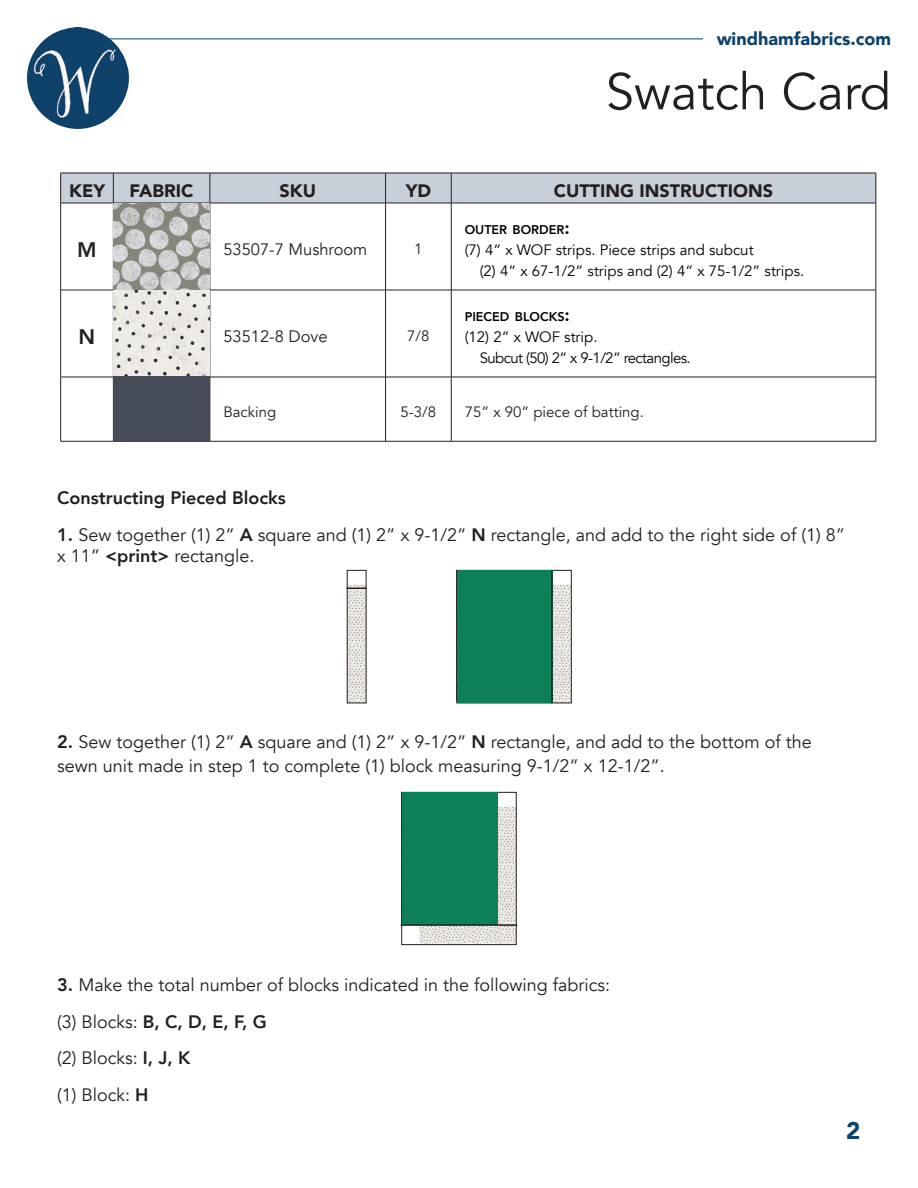
<style>
.page{position:relative;width:918px;height:1188px;background:#fff}
.page>*{position:absolute;margin:0;border:0;box-sizing:border-box;transform-origin:0 0}
.t1{font:51px "Avenir";color:#231f20}
.t2{font:900 24px "Avenir";color:#0d426a}
.t3{font:800 21px "Avenir";color:#231f20}
.t4{font:18px/21.6px "Avenir";color:#231f20}
.t5{font:800 18px "Avenir";color:#231f20}
.t6{font:900 18px "Avenir";color:#231f20}
.t7{font:900 18px "Avenir";color:#0d426a}
.t8{font:16.5px "Avenir";color:#231f20}
.t9{font:15px "Avenir";color:#000}
.t10{font:15px "Avenir";color:#231f20}
.t11{font:15px "Avenir";letter-spacing:-.04em;color:#000}
.t12{font:800 12.6px "Avenir";color:#000}
.s1{font-size:18px}
.s2{color:#fff}
.s3{font-weight:800}
.s4{font-weight:400}
</style>
<div class="page">
<img style="left:27px;top:27px;width:102px;height:102px;border-radius:51px">
<hr style="left:109px;top:39px;width:594px;height:1px;background:#0d426a">
<div style="left:61px;top:174px;width:815px;height:29px;background:#c7d0d9"></div>
<hr style="left:60px;top:173px;width:53px;height:1px;background:#231f20">
<hr style="left:60px;top:173px;width:1px;height:30px;background:#231f20">
<hr style="left:113px;top:173px;width:97px;height:1px;background:#231f20">
<hr style="left:210px;top:173px;width:176px;height:1px;background:#231f20">
<hr style="left:386px;top:173px;width:65px;height:1px;background:#231f20">
<hr style="left:451px;top:173px;width:425px;height:1px;background:#231f20">
<hr style="left:876px;top:173px;width:1px;height:30px;background:#231f20">
<hr style="left:60px;top:203px;width:1px;height:87px;background:#231f20">
<hr style="left:451px;top:203px;width:425px;height:1px;background:#231f20">
<hr style="left:60px;top:290px;width:1px;height:87px;background:#231f20">
<hr style="left:451px;top:290px;width:425px;height:1px;background:#231f20">
<hr style="left:60px;top:377px;width:1px;height:64px;background:#231f20">
<hr style="left:451px;top:377px;width:425px;height:1px;background:#231f20">
<hr style="left:876px;top:377px;width:1px;height:64px;background:#231f20">
<hr style="left:60px;top:441px;width:53px;height:1px;background:#231f20">
<hr style="left:113px;top:441px;width:97px;height:1px;background:#231f20">
<hr style="left:210px;top:441px;width:176px;height:1px;background:#231f20">
<hr style="left:386px;top:441px;width:65px;height:1px;background:#231f20">
<hr style="left:451px;top:441px;width:425px;height:1px;background:#231f20">
<hr style="left:876px;top:203px;width:1px;height:87px;background:#231f20">
<hr style="left:876px;top:290px;width:1px;height:87px;background:#231f20">
<hr style="left:113px;top:173px;width:1px;height:30px;background:#231f20">
<hr style="left:210px;top:173px;width:1px;height:30px;background:#231f20">
<hr style="left:385px;top:173px;width:1px;height:30px;background:#231f20">
<hr style="left:451px;top:173px;width:1px;height:30px;background:#231f20">
<hr style="left:60px;top:203px;width:53px;height:1px;background:#231f20">
<hr style="left:113px;top:203px;width:1px;height:87px;background:#231f20">
<hr style="left:210px;top:203px;width:176px;height:1px;background:#231f20">
<hr style="left:210px;top:203px;width:1px;height:87px;background:#231f20">
<hr style="left:386px;top:203px;width:65px;height:1px;background:#231f20">
<hr style="left:385px;top:203px;width:1px;height:87px;background:#231f20">
<hr style="left:451px;top:203px;width:1px;height:87px;background:#231f20">
<hr style="left:60px;top:290px;width:53px;height:1px;background:#231f20">
<hr style="left:113px;top:290px;width:1px;height:87px;background:#231f20">
<hr style="left:210px;top:290px;width:176px;height:1px;background:#231f20">
<hr style="left:210px;top:290px;width:1px;height:87px;background:#231f20">
<hr style="left:386px;top:290px;width:65px;height:1px;background:#231f20">
<hr style="left:385px;top:290px;width:1px;height:87px;background:#231f20">
<hr style="left:451px;top:290px;width:1px;height:87px;background:#231f20">
<hr style="left:60px;top:377px;width:53px;height:1px;background:#231f20">
<hr style="left:113px;top:377px;width:1px;height:64px;background:#231f20">
<hr style="left:210px;top:377px;width:176px;height:1px;background:#231f20">
<hr style="left:210px;top:377px;width:1px;height:64px;background:#231f20">
<hr style="left:386px;top:377px;width:65px;height:1px;background:#231f20">
<hr style="left:385px;top:377px;width:1px;height:64px;background:#231f20">
<hr style="left:451px;top:377px;width:1px;height:64px;background:#231f20">
<img style="left:114px;top:203px;width:96px;height:173px">
<div style="left:114px;top:376px;width:96px;height:66px;background:#454c58"></div>
<img style="left:419px;top:794px;width:96px;height:149px">
<div style="left:401px;top:792px;width:116px;height:153px;border:1px solid #231f20"></div>
<div style="left:402px;top:792px;width:95px;height:133px;background:#0e8058"></div>
<img style="left:553px;top:584px;width:17px;height:117px">
<div style="left:456px;top:570px;width:116px;height:133px;border:1px solid #231f20"></div>
<img style="left:349px;top:584px;width:15px;height:117px">
<div style="left:347px;top:570px;width:19px;height:133px;border:1px solid #231f20"></div>
<div style="left:457px;top:570px;width:95px;height:133px;background:#0e8058"></div>
<hr style="left:551px;top:570px;width:2px;height:133px;background:#231f20">
<svg style="left:347px;top:588px;width:20px;height:1px"></svg>
<hr style="left:401px;top:924px;width:116px;height:2px;background:#231f20">
<p class="t7" style="left:717px;top:23px;width:176px">windhamfabrics.com</p>
<h1 class="t1" style="left:606px;top:61px;width:287px">Swatch Card</h1>
<p class="t6" style="left:69px;top:175px;width:37px">KEY</p>
<p class="t6" style="left:130px;top:175px;width:66px">FABRIC</p>
<p class="t6" style="left:279px;top:175px;width:38px">SKU</p>
<p class="t6" style="left:406px;top:175px;width:27px">YD</p>
<p class="t6" style="left:554px;top:175px;width:221px">CUTTING INSTRUCTIONS</p>
<p class="t3" style="left:77px;top:233px;width:21px">M</p>
<p class="t8" style="left:223px;top:239px;width:145px">53507-7 Mushroom</p>
<p class="t10" style="left:414px;top:240px;width:10px">1</p>
<p class="t3" style="left:79px;top:320px;width:18px">N</p>
<p class="t8" style="left:223px;top:326px;width:106px">53512-8 Dove</p>
<p class="t10" style="left:407px;top:327px;width:24px">7/8</p>
<p class="t12" style="left:465px;top:220px;width:106px">OUTER BORDER<span class="s1">:</span></p>
<p class="t9" style="left:465px;top:241px;width:290px">(7) 4” x WOF strips. Piece strips and subcut</p>
<p class="t9" style="left:465px;top:262px;width:341px"><span class="s2">__</span>(2) 4” x 67-1/2” strips and (2) 4” x 75-1/2” strips.</p>
<p class="t12" style="left:465px;top:307px;width:107px">PIECED BLOCKS<span class="s1">:</span></p>
<p class="t9" style="left:465px;top:328px;width:134px">(12) 2” x WOF strip.</p>
<p class="t11" style="left:465px;top:349px;width:228px"><span class="s2">__</span>Subcut (50) 2” x 9-1/2” rectangles.</p>
<p class="t10" style="left:223px;top:403px;width:54px">Backing</p>
<p class="t10" style="left:401px;top:403px;width:37px">5-3/8</p>
<p class="t10" style="left:465px;top:403px;width:181px">75” x 90” piece of batting.</p>
<p class="t5" style="left:57px;top:484px;width:230px">Constructing Pieced Blocks</p>
<p class="t4" style="left:57px;top:524px;width:789px"><span class="s3">1.</span> Sew together (1) 2” <span class="s3">A</span> square and (1) 2” x 9-1/2” <span class="s3">N</span> rectangle, and add to the right side of (1) 8” x 11” <span class="s3">&lt;print&gt;</span> rectangle.</p>
<p class="t4" style="left:57px;top:730px;width:756px;line-height:24px"><span class="s3">2.</span> Sew together (1) 2” <span class="s3">A</span> square and (1) 2” x 9-1/2” <span class="s3">N</span> rectangle, and add to the bottom of the sewn unit made in step 1 to complete (1) block measuring 9-1/2” x 12-1/2”.</p>
<p class="t4" style="left:57px;top:975px;width:554px"><span class="s3">3.</span> Make the total number of blocks indicated in the following fabrics:</p>
<p class="t5" style="left:57px;top:1008px;width:211px"><span class="s4">(3) Blocks:</span> B, C, D, E, F, G</p>
<p class="t4" style="left:57px;top:1048px;width:135px">(2) Blocks: <span class="s3">I, J, K</span></p>
<p class="t4" style="left:57px;top:1084px;width:93px">(1) Block: <span class="s3">H</span></p>
<h2 class="t2" style="left:846px;top:1110px;width:16px">2</h2>
</div>
